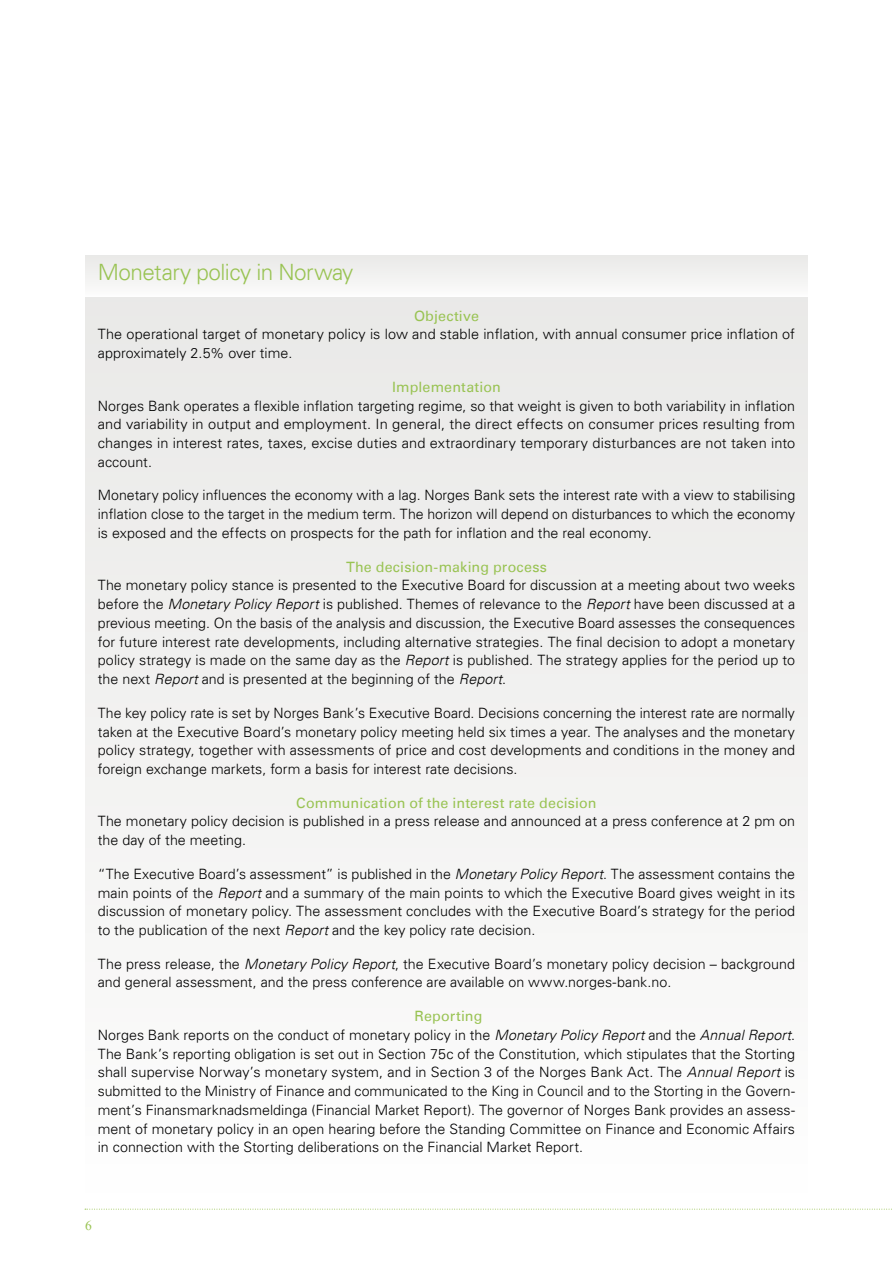
<style>
.page{position:relative;width:893px;height:1263px;background:#fff}
.page>*{position:absolute;margin:0;border:0;box-sizing:border-box;transform-origin:0 0}
.t1{font:300 22.5px "Univers LT";letter-spacing:-.025em;color:#99c353}
.t2{font:300 14.25px/18.8px "Univers LT";letter-spacing:.005em;color:#000;text-align:justify}
.t3{font:14.25px "Univers LT";letter-spacing:.01em;color:#99c353}
.t4{font:13.5px "Times New Roman";color:#99c353}
.s1{font-style:italic}
.s2{font-weight:400;color:#99c353}
</style>
<div class="page">
<svg style="left:85px;top:1209px;width:807px;height:1px"></svg>
<div style="left:85px;top:255px;width:723px;height:43px;background:#f2f2f1"></div>
<div style="left:85px;top:298px;width:723px;height:905px;background:#f3f2f1"></div>
<h1 class="t1" style="left:98px;top:258px;width:257px">Monetary policy in Norway</h1>
<p class="t3" style="left:414px;top:307px;width:66px">Objective</p>
<p class="t2" style="left:98px;top:325px;width:699px">The operational target of monetary policy is low and stable inflation, with annual consumer price inflation of approximately 2.5% over time.</p>
<p class="t3" style="left:392px;top:378px;width:110px">Implementation</p>
<p class="t2" style="left:98px;top:396px;width:699px">Norges Bank operates a flexible inflation targeting regime, so that weight is given to both variability in inflation and variability in output and employment. In general, the direct effects on consumer prices resulting from changes in interest rates, taxes, excise duties and extraordinary temporary disturbances are not taken into account.</p>
<p class="t2" style="left:98px;top:486px;width:699px">Monetary policy influences the economy with a lag. Norges Bank sets the interest rate with a view to stabilising inflation close to the target in the medium term. The horizon will depend on disturbances to which the economy is exposed and the effects on prospects for the path for inflation and the real economy.</p>
<p class="t3" style="left:346px;top:558px;width:202px">The decision-making process</p>
<p class="t2" style="left:98px;top:576px;width:699px">The monetary policy stance is presented to the Executive Board for discussion at a meeting about two weeks before the <span class="s1">Monetary Policy Report</span> is published. Themes of relevance to the <span class="s1">Report</span> have been discussed at a previous meeting. On the basis of the analysis and discussion, the Executive Board assesses the consequences for future interest rate developments, including alternative strategies. The final decision to adopt a monetary policy strategy is made on the same day as the <span class="s1">Report</span> is published. The strategy applies for the period up to the next <span class="s1">Report</span> and is presented at the beginning of the <span class="s1">Report</span>.</p>
<p class="t2" style="left:98px;top:703px;width:699px">The key policy rate is set by Norges Bank’s Executive Board. Decisions concerning the interest rate are normally taken at the Executive Board’s monetary policy meeting held six times a year. The analyses and the monetary policy strategy, together with assessments of price and cost developments and conditions in the money and foreign exchange markets, form a basis for interest rate decisions.</p>
<p class="t3" style="left:296px;top:794px;width:302px">Communication of the interest rate decision</p>
<p class="t2" style="left:98px;top:812px;width:699px">The monetary policy decision is published in a press release and announced at a press conference at 2 pm on the day of the meeting.</p>
<p class="t2" style="left:98px;top:864px;width:699px">“The Executive Board’s assessment” is published in the <span class="s1">Monetary Policy Report</span>. The assessment contains the main points of the <span class="s1">Report</span> and a summary of the main points to which the Executive Board gives weight in its discussion of monetary policy. The assessment concludes with the Executive Board’s strategy for the period to the publication of the next <span class="s1">Report</span> and the key policy rate decision.</p>
<p class="t2" style="left:98px;top:954px;width:699px">The press release, the <span class="s1">Monetary Policy Report</span>, the Executive Board’s monetary policy decision – background and general assessment, and the press conference are available on www.norges-bank.no.</p>
<p class="t2" style="left:98px;top:1007px;width:699px;text-align:left;text-indent:317px"><span class="s2">Reporting<br></span>Norges Bank reports on the conduct of monetary policy in the <span class="s1">Monetary Policy Report</span> and the <span class="s1">Annual Report</span>.<br>The Bank’s reporting obligation is set out in Section 75c of the Constitution, which stipulates that the Storting shall supervise Norway’s monetary system, and in Section 3 of the Norges Bank Act. The <span class="s1">Annual Report</span> is submitted to the Ministry of Finance and communicated to the King in Council and to the Storting in the Govern&shy;ment’s Finansmarknadsmeldinga (Financial Market Report). The governor of Norges Bank provides an assess&shy;ment of monetary policy in an open hearing before the Standing Committee on Finance and Economic Affairs in connection with the Storting deliberations on the Financial Market Report.</p>
<p class="t4" style="left:85px;top:1216px;width:8px">6</p>
</div>
